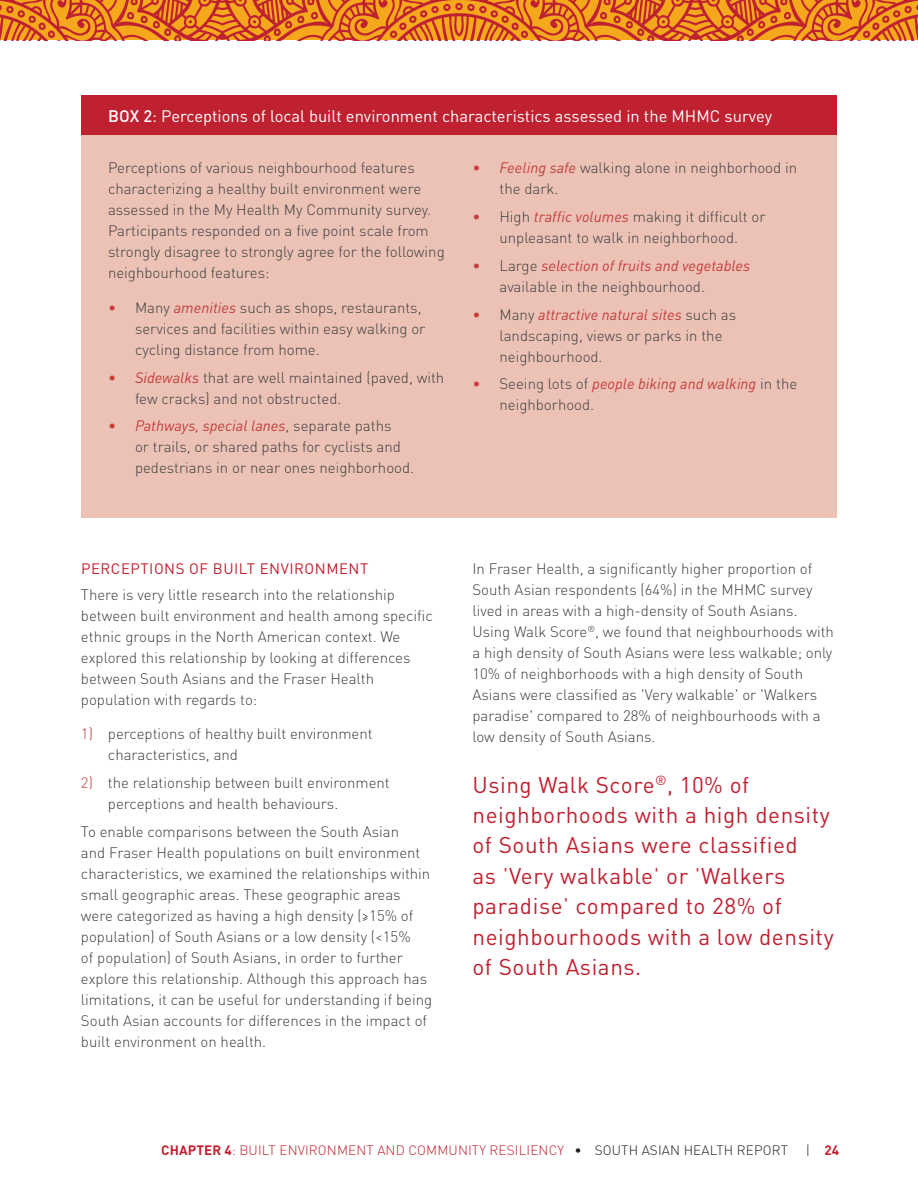
<style>
.page{position:relative;width:918px;height:1188px;background:#fff}
.page>*{position:absolute;margin:0;border:0;box-sizing:border-box;transform-origin:0 0}
.t1{font:22.5px/30.3px "DIN Pro";letter-spacing:.025em;color:#c02131}
.t2{font:16.5px "DIN Pro";color:#fff}
.t3{font:300 15px/21px "DIN Pro";color:#3e3e3f}
.t4{font:italic 15px "DIN";color:#c43c3c}
.t5{font:15px "DIN Pro";letter-spacing:.035em;color:#c02131}
.t6{font:300 13.5px "DIN Pro";letter-spacing:.01em;color:#c02131}
.t7{font:700 13.5px "DIN Pro";color:#c02131}
.s1{font-weight:500}
.s2{color:#c43c3c}
.s3{font-family:"DIN";font-weight:400;font-style:italic;color:#c43c3c}
.s4{font-family:"DIN Pro";font-weight:300;font-style:normal}
.s5{font-family:"DIN Pro";font-weight:300;font-style:normal;color:#3e3e3f}
.s6{font-weight:300}
.s7{font-weight:700}
.s8{color:#231f20}
.s9{font-weight:300;color:#231f20}
</style>
<div class="page">
<img style="left:0;top:0;width:918px;height:40px">
<div style="left:81px;top:135px;width:756px;height:383px;background:#ecc2b6"></div>
<div style="left:81px;top:95px;width:756px;height:40px;background:#c02131"></div>
<p class="t2" style="left:108px;top:104px;width:666px"><span class="s1">BOX 2</span>: Perceptions of local built environment characteristics assessed in the MHMC survey</p>
<p class="t3" style="left:108px;top:157px;width:338px">Perceptions of various neighbourhood features characterizing a healthy built environment were assessed in the My Health My Community survey.<br>Participants responded on a five point scale from strongly disagree to strongly agree for the following neighbourhood features:</p>
<p class="t3" style="left:135px;top:296px;width:292px;text-indent:-27px"><span class="s2">•</span> Many <span class="s3">amenities</span> such as shops, restaurants, services and facilities within easy walking or cycling distance from home.</p>
<p class="t3" style="left:135px;top:366px;width:311px;text-indent:-27px"><span class="s2">•</span> <span class="s3">Sidewalks</span> that are well maintained (paved, with few cracks) and not obstructed.</p>
<p class="t4" style="left:108px;top:417px;width:285px"><span class="s4">•</span> Pathways, special lanes<span class="s5">, separate paths</span></p>
<p class="t3" style="left:135px;top:436px;width:281px">or trails, or shared paths for cyclists and pedestrians in or near ones neighborhood.</p>
<p class="t3" style="left:500px;top:157px;width:299px;text-indent:-27px"><span class="s2">•</span> <span class="s3">Feeling safe</span> walking alone in neighborhood in the dark.</p>
<p class="t3" style="left:472px;top:206px;width:295px;text-align:center"><span class="s2">•</span> High <span class="s3">traffic volumes</span> making it difficult or unpleasant to walk in neighborhood.</p>
<p class="t4" style="left:472px;top:256px;width:279px"><span class="s4">•</span> <span class="s5">Large</span> selection of fruits and vegetables</p>
<p class="t3" style="left:500px;top:275px;width:207px">available in the neighbourhood.</p>
<p class="t4" style="left:472px;top:305px;width:265px"><span class="s4">•</span> <span class="s5">Many</span> attractive natural sites <span class="s5">such as</span></p>
<p class="t3" style="left:500px;top:324px;width:225px">landscaping, views or parks in the neighbourhood.</p>
<p class="t4" style="left:472px;top:375px;width:326px"><span class="s4">•</span> <span class="s5">Seeing lots of</span> people biking and walking <span class="s5">in the</span></p>
<p class="t3" style="left:500px;top:394px;width:96px">neighborhood.</p>
<p class="t5" style="left:81px;top:558px;width:289px">PERCEPTIONS OF BUILT ENVIRONMENT</p>
<p class="t3" style="left:81px;top:583px;width:353px">There is very little research into the relationship between built environment and health among specific ethnic groups in the North American context. We explored this relationship by looking at differences between South Asians and the Fraser Health population with regards to:</p>
<p class="t3" style="left:108px;top:723px;width:266px;text-indent:-27px"><span class="s2">1)</span> perceptions of healthy built environment characteristics, and</p>
<p class="t3" style="left:108px;top:771px;width:283px;text-indent:-27px"><span class="s2">2)</span> the relationship between built environment perceptions and health behaviours.</p>
<p class="t3" style="left:81px;top:820px;width:353px">To enable comparisons between the South Asian<br>and Fraser Health populations on built environment characteristics, we examined the relationships within small geographic areas. These geographic areas were categorized as having a high density (≥15% of population) of South Asians or a low density (&lt;15%<br>of population) of South Asians, in order to further explore this relationship. Although this approach has limitations, it can be useful for understanding if being South Asian accounts for differences in the impact of built environment on health.</p>
<p class="t3" style="left:472px;top:558px;width:363px">In Fraser Health, a significantly higher proportion of South Asian respondents (64%) in the MHMC survey lived in areas with a high-density of South Asians.<br>Using Walk Score<sup>®</sup>, we found that neighbourhoods with a high density of South Asians were less walkable; only 10% of neighborhoods with a high density of South Asians were classified as 'Very walkable' or 'Walkers paradise' compared to 28% of neighbourhoods with a low density of South Asians.</p>
<h1 class="t1" style="left:472px;top:769px;width:363px">Using Walk Score<sup>®</sup>, 10% of neighborhoods with a high density of South Asians were classified<br>as <span class="s6">'</span>Very walkable<span class="s6">'</span> or <span class="s6">'</span>Walkers paradise<span class="s6">'</span> compared to 28% of neighbourhoods with a low density of South Asians.</h1>
<p class="t6" style="left:161px;top:1141px;width:628px"><span class="s7">CHAPTER 4</span>: BUILT ENVIRONMENT AND COMMUNITY RESILIENCY <span class="s8">• SOUTH ASIAN HEALTH REPORT</span></p>
<p class="t7" style="left:806px;top:1141px;width:35px"><span class="s9">|</span> 24</p>
</div>
